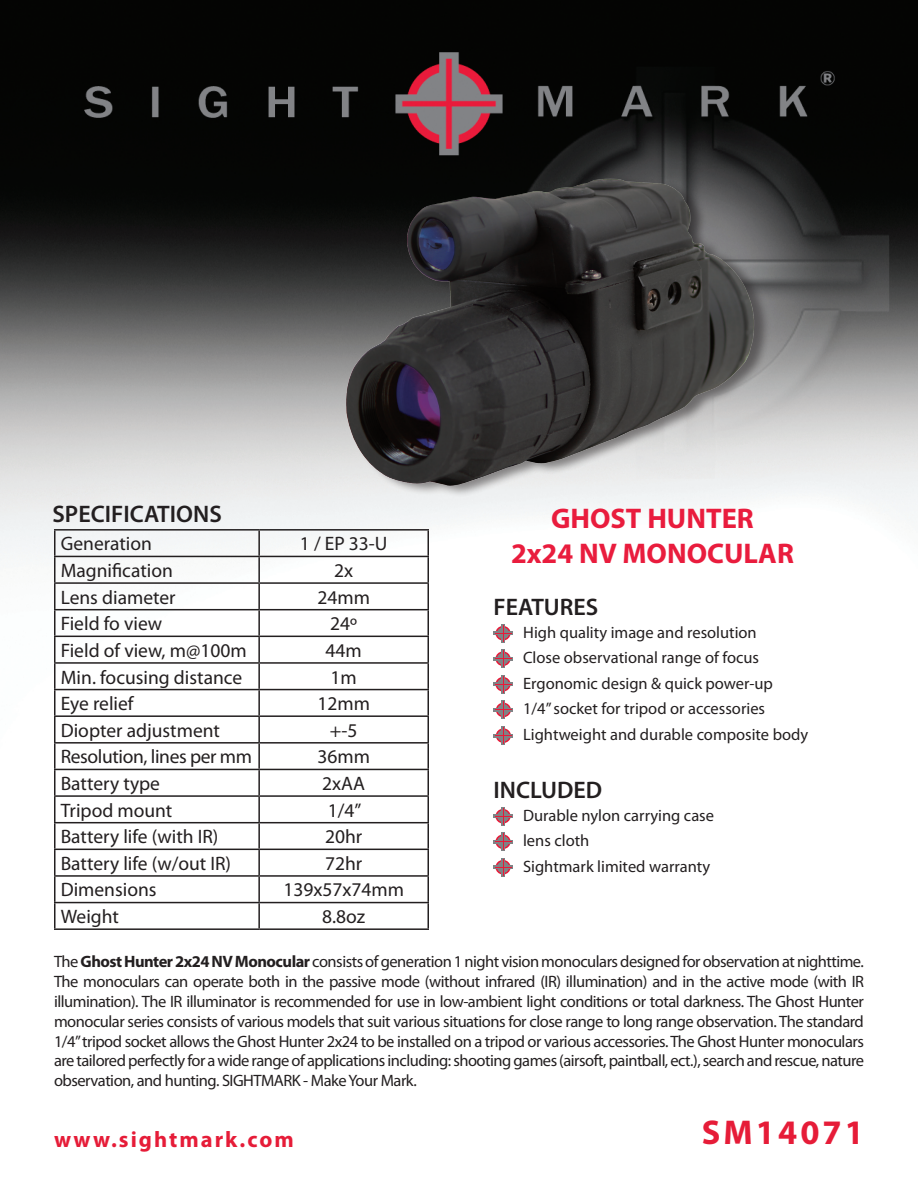
<style>
.page{position:relative;width:918px;height:1188px;background:#fff}
.page>*{position:absolute;margin:0;border:0;box-sizing:border-box;transform-origin:0 0}
.t1{font:700 34.5px "Myriad Pro";letter-spacing:.09em;color:#e61c38}
.t2{font:700 28.5px/34.2px "Myriad Pro";color:#e91c3d;text-align:center}
.t3{font:600 24px "Myriad Pro";color:#231f20}
.t4{font:700 22.5px "Myriad Pro";letter-spacing:.09em;color:#e61c38}
.t5{font:19.5px "Myriad Pro";color:#231f20}
.t6{font:19.5px "Myriad Pro";letter-spacing:-.02em;color:#231f20}
.t7{font:16.5px/25.5px "Myriad Pro";color:#231f20}
.s1{font-weight:700}
</style>
<div class="page">
<img style="left:0;top:0;width:918px;height:928px">
<hr style="left:501px;top:807px;width:4px;height:18px;background:#808285">
<hr style="left:493px;top:815px;width:20px;height:3px;background:#808285">
<svg style="left:495px;top:808px;width:16px;height:16px"></svg>
<hr style="left:501px;top:832px;width:4px;height:19px;background:#808285">
<hr style="left:493px;top:840px;width:20px;height:3px;background:#808285">
<svg style="left:495px;top:834px;width:16px;height:16px"></svg>
<hr style="left:501px;top:858px;width:4px;height:18px;background:#808285">
<hr style="left:493px;top:866px;width:20px;height:3px;background:#808285">
<svg style="left:495px;top:859px;width:16px;height:16px"></svg>
<hr style="left:54px;top:529px;width:205px;height:2px;background:#231f20">
<hr style="left:54px;top:531px;width:2px;height:25px;background:#231f20">
<hr style="left:258px;top:531px;width:2px;height:25px;background:#231f20">
<hr style="left:54px;top:556px;width:205px;height:1px;background:#231f20">
<hr style="left:54px;top:557px;width:2px;height:25px;background:#231f20">
<hr style="left:259px;top:556px;width:170px;height:1px;background:#231f20">
<hr style="left:258px;top:557px;width:2px;height:25px;background:#231f20">
<hr style="left:54px;top:582px;width:205px;height:2px;background:#231f20">
<hr style="left:54px;top:584px;width:2px;height:25px;background:#231f20">
<hr style="left:259px;top:582px;width:170px;height:2px;background:#231f20">
<hr style="left:258px;top:584px;width:2px;height:25px;background:#231f20">
<hr style="left:54px;top:609px;width:205px;height:1px;background:#231f20">
<hr style="left:54px;top:610px;width:2px;height:26px;background:#231f20">
<hr style="left:259px;top:609px;width:170px;height:1px;background:#231f20">
<hr style="left:258px;top:610px;width:2px;height:26px;background:#231f20">
<hr style="left:54px;top:636px;width:205px;height:1px;background:#231f20">
<hr style="left:54px;top:637px;width:2px;height:25px;background:#231f20">
<hr style="left:259px;top:636px;width:170px;height:1px;background:#231f20">
<hr style="left:258px;top:637px;width:2px;height:25px;background:#231f20">
<hr style="left:54px;top:662px;width:205px;height:2px;background:#231f20">
<hr style="left:54px;top:664px;width:2px;height:25px;background:#231f20">
<hr style="left:259px;top:662px;width:170px;height:2px;background:#231f20">
<hr style="left:258px;top:664px;width:2px;height:25px;background:#231f20">
<hr style="left:54px;top:689px;width:205px;height:1px;background:#231f20">
<hr style="left:54px;top:690px;width:2px;height:25px;background:#231f20">
<hr style="left:259px;top:689px;width:170px;height:1px;background:#231f20">
<hr style="left:258px;top:690px;width:2px;height:25px;background:#231f20">
<hr style="left:54px;top:715px;width:205px;height:2px;background:#231f20">
<hr style="left:54px;top:717px;width:2px;height:25px;background:#231f20">
<hr style="left:259px;top:715px;width:170px;height:2px;background:#231f20">
<hr style="left:258px;top:717px;width:2px;height:25px;background:#231f20">
<hr style="left:54px;top:742px;width:205px;height:2px;background:#231f20">
<hr style="left:54px;top:744px;width:2px;height:25px;background:#231f20">
<hr style="left:259px;top:742px;width:170px;height:2px;background:#231f20">
<hr style="left:258px;top:744px;width:2px;height:25px;background:#231f20">
<hr style="left:54px;top:769px;width:205px;height:1px;background:#231f20">
<hr style="left:54px;top:770px;width:2px;height:25px;background:#231f20">
<hr style="left:259px;top:769px;width:170px;height:1px;background:#231f20">
<hr style="left:258px;top:770px;width:2px;height:25px;background:#231f20">
<hr style="left:54px;top:795px;width:205px;height:2px;background:#231f20">
<hr style="left:54px;top:797px;width:2px;height:25px;background:#231f20">
<hr style="left:259px;top:795px;width:170px;height:2px;background:#231f20">
<hr style="left:258px;top:797px;width:2px;height:25px;background:#231f20">
<hr style="left:54px;top:822px;width:205px;height:1px;background:#231f20">
<hr style="left:54px;top:823px;width:2px;height:26px;background:#231f20">
<hr style="left:259px;top:822px;width:170px;height:1px;background:#231f20">
<hr style="left:258px;top:823px;width:2px;height:26px;background:#231f20">
<hr style="left:54px;top:849px;width:205px;height:1px;background:#231f20">
<hr style="left:54px;top:850px;width:2px;height:25px;background:#231f20">
<hr style="left:259px;top:849px;width:170px;height:1px;background:#231f20">
<hr style="left:258px;top:850px;width:2px;height:25px;background:#231f20">
<hr style="left:54px;top:875px;width:205px;height:2px;background:#231f20">
<hr style="left:54px;top:877px;width:2px;height:25px;background:#231f20">
<hr style="left:259px;top:875px;width:170px;height:2px;background:#231f20">
<hr style="left:258px;top:877px;width:2px;height:25px;background:#231f20">
<hr style="left:54px;top:902px;width:205px;height:1px;background:#231f20">
<hr style="left:54px;top:903px;width:2px;height:25px;background:#231f20">
<hr style="left:259px;top:902px;width:170px;height:1px;background:#231f20">
<hr style="left:258px;top:903px;width:2px;height:25px;background:#231f20">
<svg style="left:428px;top:536px;width:1px;height:392px"></svg>
<hr style="left:54px;top:928px;width:205px;height:2px;background:#231f20">
<hr style="left:259px;top:928px;width:170px;height:2px;background:#231f20">
<hr style="left:501px;top:624px;width:4px;height:18px;background:#808285">
<hr style="left:493px;top:632px;width:20px;height:3px;background:#808285">
<svg style="left:495px;top:625px;width:16px;height:16px"></svg>
<hr style="left:501px;top:650px;width:4px;height:18px;background:#808285">
<hr style="left:493px;top:657px;width:20px;height:3px;background:#808285">
<svg style="left:495px;top:651px;width:16px;height:16px"></svg>
<hr style="left:501px;top:675px;width:4px;height:18px;background:#808285">
<hr style="left:493px;top:683px;width:20px;height:3px;background:#808285">
<svg style="left:495px;top:676px;width:16px;height:16px"></svg>
<img style="left:215px;top:102px;width:652px;height:434px">
<hr style="left:502px;top:701px;width:3px;height:18px;background:#808285">
<hr style="left:494px;top:708px;width:19px;height:4px;background:#808285">
<svg style="left:495px;top:702px;width:17px;height:16px"></svg>
<hr style="left:502px;top:726px;width:3px;height:19px;background:#808285">
<hr style="left:494px;top:734px;width:19px;height:3px;background:#808285">
<svg style="left:495px;top:728px;width:17px;height:16px"></svg>
<h3 class="t3" style="left:52px;top:499px;width:171px">SPECIFICATIONS</h3>
<p class="t5" style="left:61px;top:532px;width:93px">Generation</p>
<p class="t5" style="left:300px;top:532px;width:89px">1 / EP 33-U</p>
<p class="t5" style="left:61px;top:558px;width:114px">Magnification</p>
<p class="t5" style="left:334px;top:558px;width:21px">2x</p>
<p class="t5" style="left:61px;top:585px;width:116px">Lens diameter</p>
<p class="t5" style="left:317px;top:585px;width:54px">24mm</p>
<p class="t5" style="left:61px;top:612px;width:103px">Field fo view</p>
<p class="t5" style="left:330px;top:612px;width:28px">24º</p>
<p class="t5" style="left:61px;top:638px;width:187px">Field of view, m@100m</p>
<p class="t5" style="left:326px;top:638px;width:38px">44m</p>
<p class="t5" style="left:61px;top:665px;width:183px">Min. focusing distance</p>
<p class="t5" style="left:331px;top:665px;width:28px">1m</p>
<p class="t5" style="left:61px;top:692px;width:74px">Eye relief</p>
<p class="t5" style="left:317px;top:692px;width:54px">12mm</p>
<p class="t5" style="left:61px;top:718px;width:161px">Diopter adjustment</p>
<p class="t5" style="left:330px;top:718px;width:29px">+-5</p>
<p class="t6" style="left:61px;top:745px;width:193px">Resolution, lines per mm</p>
<p class="t5" style="left:317px;top:745px;width:54px">36mm</p>
<p class="t5" style="left:61px;top:771px;width:101px">Battery type</p>
<p class="t5" style="left:322px;top:771px;width:44px">2xAA</p>
<p class="t5" style="left:61px;top:798px;width:113px">Tripod mount</p>
<p class="t5" style="left:328px;top:798px;width:35px">1/4”</p>
<p class="t5" style="left:61px;top:825px;width:159px">Battery life (with IR)</p>
<p class="t5" style="left:325px;top:825px;width:39px">20hr</p>
<p class="t5" style="left:61px;top:851px;width:172px">Battery life (w/out IR)</p>
<p class="t5" style="left:325px;top:851px;width:39px">72hr</p>
<p class="t5" style="left:61px;top:878px;width:97px">Dimensions</p>
<p class="t5" style="left:283px;top:878px;width:122px">139x57x74mm</p>
<p class="t5" style="left:61px;top:905px;width:60px">Weight</p>
<p class="t5" style="left:322px;top:905px;width:44px">8.8oz</p>
<h2 class="t2" style="left:511px;top:501px;width:284px">GHOST HUNTER<br>2x24 NV MONOCULAR</h2>
<h3 class="t3" style="left:494px;top:592px;width:106px">FEATURES</h3>
<p class="t7" style="left:523px;top:619px;width:287px">High quality image and resolution<br>Close observational range of focus Ergonomic design &amp; quick power-up<br>1/4” socket for tripod or accessories Lightweight and durable composite body</p>
<h3 class="t3" style="left:494px;top:775px;width:110px">INCLUDED</h3>
<p class="t7" style="left:523px;top:802px;width:193px">Durable nylon carrying case lens cloth<br>Sightmark limited warranty</p>
<p class="t7" style="left:54px;top:952px;width:812px;line-height:19.8px;text-align:justify">The <span class="s1">Ghost Hunter 2x24 NV Monocular</span> consists of generation 1 night vision monoculars designed for observation at nighttime.<br>The monoculars can operate both in the passive mode (without infrared (IR) illumination) and in the active mode (with IR illumination). The IR illuminator is recommended for use in low-ambient light conditions or total darkness. The Ghost Hunter monocular series consists of various models that suit various situations for close range to long range observation. The standard 1/4” tripod socket allows the Ghost Hunter 2x24 to be installed on a tripod or various accessories. The Ghost Hunter monoculars are tailored perfectly for a wide range of applications including: shooting games (airsoft, paintball, ect.), search and rescue, nature observation, and hunting. SIGHTMARK - Make Your Mark.</p>
<h3 class="t4" style="left:54px;top:1125px;width:241px">www.sightmark.com</h3>
<h1 class="t1" style="left:702px;top:1110px;width:164px">SM14071</h1>
</div>
